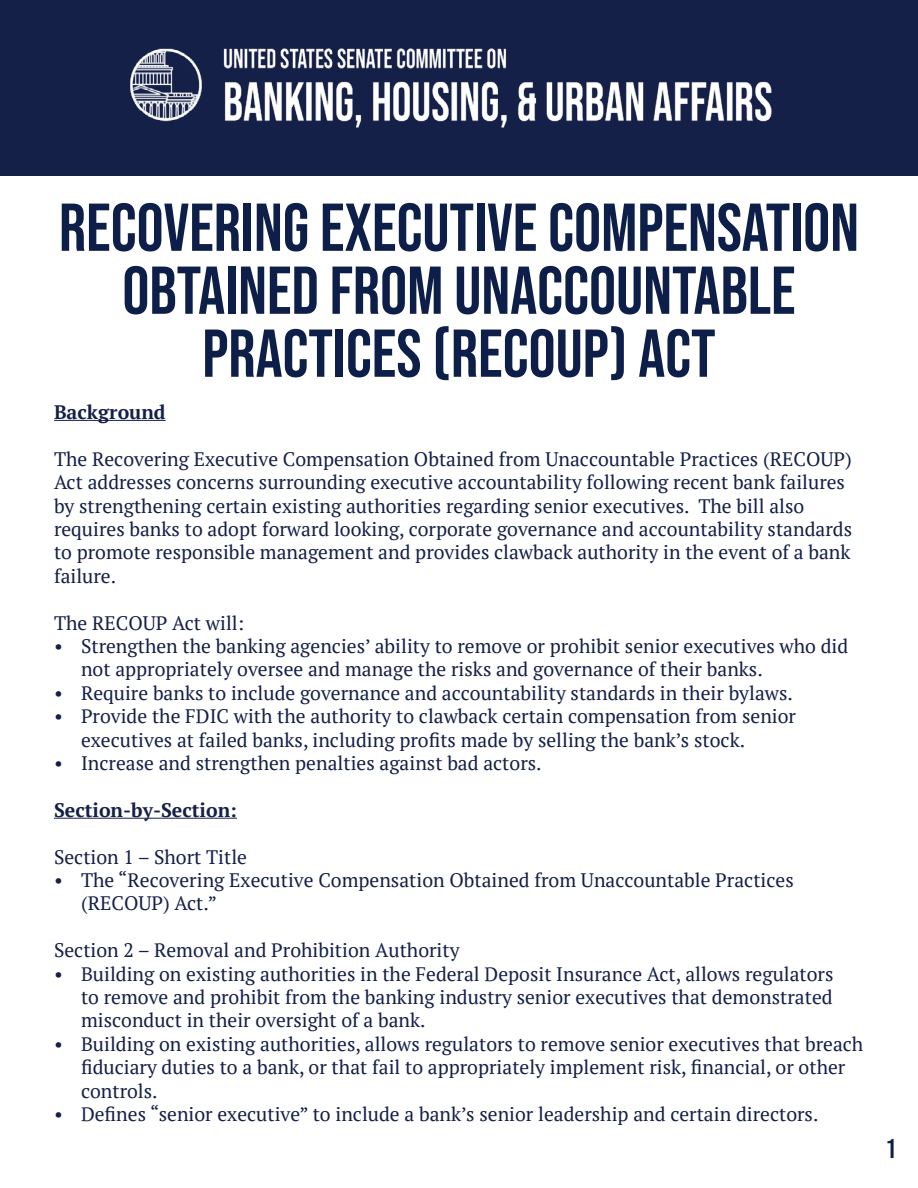
<style>
.page{position:relative;width:918px;height:1188px;background:#fff}
.page>*{position:absolute;margin:0;border:0;box-sizing:border-box;transform-origin:0 0}
.t1{font:67.5px/63px "Bebas Neue";color:#0d1f49;text-align:center}
.t2{font:27px "Bebas Neue";color:#0d1f49}
.t3{font:19.5px/23.4px "PT Serif";color:#152048}
.t4{font:700 19.5px "PT Serif";color:#152048}
</style>
<div class="page">
<hr style="left:54px;top:420px;width:112px;height:1px;background:#152048">
<hr style="left:54px;top:818px;width:183px;height:1px;background:#152048">
<div style="left:0;top:0;width:918px;height:176px;background:#152048"></div>
<img style="left:131px;top:48px;width:641px;height:80px">
<h1 class="t1" style="left:59px;top:195px;width:802px">RECOVERING EXECUTIVE COMPENSATION<br>OBTAINED FROM UNACCOUNTABLE<br>PRACTICES (RECOUP) ACT</h1>
<p class="t4" style="left:54px;top:399px;width:113px">Background</p>
<p class="t3" style="left:54px;top:447px;width:800px">The Recovering Executive Compensation Obtained from Unaccountable Practices (RECOUP)<br>Act addresses concerns surrounding executive accountability following recent bank failures by strengthening certain existing authorities regarding senior executives. The bill also requires banks to adopt forward looking, corporate governance and accountability standards to promote responsible management and provides clawback authority in the event of a bank failure.</p>
<p class="t3" style="left:54px;top:611px;width:192px">The RECOUP Act will:</p>
<p class="t3" style="left:81px;top:634px;width:769px;text-indent:-27px">• Strengthen the banking agencies’ ability to remove or prohibit senior executives who did not appropriately oversee and manage the risks and governance of their banks.</p>
<p class="t3" style="left:54px;top:681px;width:740px">• Require banks to include governance and accountability standards in their bylaws.</p>
<p class="t3" style="left:81px;top:704px;width:717px;text-indent:-27px">• Provide the FDIC with the authority to clawback certain compensation from senior executives at failed banks, including profits made by selling the bank’s stock.</p>
<p class="t3" style="left:54px;top:751px;width:489px">• Increase and strengthen penalties against bad actors.</p>
<p class="t4" style="left:54px;top:797px;width:184px">Section-by-Section:</p>
<p class="t3" style="left:54px;top:845px;width:195px">Section 1 – Short Title</p>
<p class="t3" style="left:81px;top:868px;width:714px;text-indent:-27px">• The “Recovering Executive Compensation Obtained from Unaccountable Practices (RECOUP) Act.”</p>
<p class="t3" style="left:54px;top:938px;width:407px">Section 2 – Removal and Prohibition Authority</p>
<p class="t3" style="left:81px;top:962px;width:754px;text-align:justify;text-indent:-27px">• Building on existing authorities in the Federal Deposit Insurance Act, allows regulators to remove and prohibit from the banking industry senior executives that demonstrated misconduct in their oversight of a bank.</p>
<p class="t3" style="left:81px;top:1032px;width:784px;text-indent:-27px">• Building on existing authorities, allows regulators to remove senior executives that breach fiduciary duties to a bank, or that fail to appropriately implement risk, financial, or other controls.</p>
<p class="t3" style="left:54px;top:1102px;width:766px">• Defines “senior executive” to include a bank’s senior leadership and certain directors.</p>
<h2 class="t2" style="left:886px;top:1134px;width:12px">1</h2>
</div>
